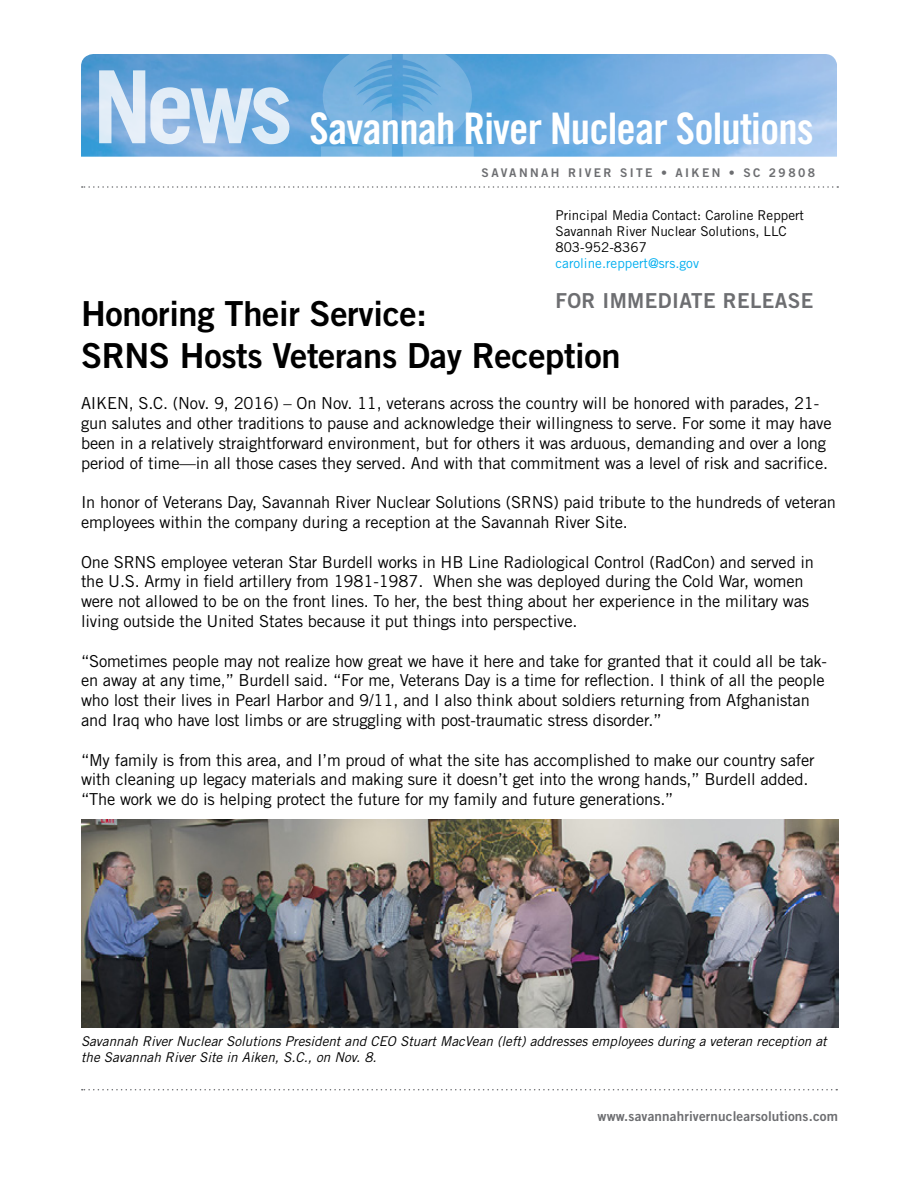
<style>
.page{position:relative;width:918px;height:1188px;background:#fff}
.page>*{position:absolute;margin:0;border:0;box-sizing:border-box;transform-origin:0 0}
.t1{font:43.5px "Trade Gothic LT Std Bd Cn 20";letter-spacing:-.02em;color:#fff}
.t2{font:34.5px/41.4px "Trade Gothic LT Std Bd 2";letter-spacing:-.01em;color:#000}
.t3{font:20.7px "Trade Gothic LT Std Bd 2";letter-spacing:.02em;color:#6d6e71}
.t4{font:16.5px/19.8px "Trade Gothic LT Std";letter-spacing:-.01em;color:#000}
.t5{font:italic 13.5px/16.2px "Trade Gothic LT Std";color:#000}
.t6{font:13.5px/16.2px "Trade Gothic LT Std";color:#000}
.t7{font:13.5px "Trade Gothic LT Std Bd 2";letter-spacing:.01em;color:#6d6e71}
.t8{font:13.5px "Trade Gothic LT Std";color:#00aeef}
.t9{font:12px "Trade Gothic LT Std Bd 2";letter-spacing:.2em;color:#6d6e71}
</style>
<div class="page">
<img style="left:81px;top:54px;width:756px;height:103px">
<svg style="left:321px;top:54px;width:71px;height:103px;background:#6eaedd"></svg>
<svg style="left:403px;top:54px;width:71px;height:103px;background:#71b0df"></svg>
<svg style="left:99px;top:70px;width:190px;height:74px;background:#a7c9e8"></svg>
<svg style="left:82px;top:1089px;width:755px;height:1px"></svg>
<svg style="left:82px;top:186px;width:756px;height:2px"></svg>
<img style="left:81px;top:819px;width:757px;height:209px">
<h1 class="t1" style="left:310px;top:102px;width:506px">Savannah River Nuclear Solutions</h1>
<p class="t9" style="left:482px;top:165px;width:335px">SAVANNAH RIVER SITE • AIKEN • SC 29808</p>
<p class="t6" style="left:555px;top:207px;width:250px">Principal Media Contact: Caroline Reppert<br>Savannah River Nuclear Solutions, LLC<br>803-952-8367</p>
<p class="t8" style="left:555px;top:255px;width:145px">caroline.reppert@srs.gov</p>
<p class="t3" style="left:555px;top:288px;width:260px">FOR IMMEDIATE RELEASE</p>
<h2 class="t2" style="left:81px;top:293px;width:541px">Honoring Their Service:<br>SRNS Hosts Veterans Day Reception</h2>
<p class="t4" style="left:81px;top:393px;width:752px">AIKEN, S.C. (Nov. 9, 2016) – On Nov. 11, veterans across the country will be honored with parades, 21- gun salutes and other traditions to pause and acknowledge their willingness to serve. For some it may have been in a relatively straightforward environment, but for others it was arduous, demanding and over a long period of time—in all those cases they served. And with that commitment was a level of risk and sacrifice.</p>
<p class="t4" style="left:81px;top:492px;width:757px">In honor of Veterans Day, Savannah River Nuclear Solutions (SRNS) paid tribute to the hundreds of veteran employees within the company during a reception at the Savannah River Site.</p>
<p class="t4" style="left:81px;top:552px;width:735px">One SRNS employee veteran Star Burdell works in HB Line Radiological Control (RadCon) and served in the U.S. Army in field artillery from 1981-1987. When she was deployed during the Cold War, women were not allowed to be on the front lines. To her, the best thing about her experience in the military was living outside the United States because it put things into perspective.</p>
<p class="t4" style="left:81px;top:651px;width:748px">“Sometimes people may not realize how great we have it here and take for granted that it could all be tak&shy;en away at any time,” Burdell said. “For me, Veterans Day is a time for reflection. I think of all the people who lost their lives in Pearl Harbor and 9/11, and I also think about soldiers returning from Afghanistan and Iraq who have lost limbs or are struggling with post-traumatic stress disorder.”</p>
<p class="t4" style="left:81px;top:750px;width:735px">“My family is from this area, and I’m proud of what the site has accomplished to make our country safer with cleaning up legacy materials and making sure it doesn’t get into the wrong hands,” Burdell added. “The work we do is helping protect the future for my family and future generations.”</p>
<p class="t5" style="left:81px;top:1034px;width:747px">Savannah River Nuclear Solutions President and CEO Stuart MacVean (left) addresses employees during a veteran reception at the Savannah River Site in Aiken, S.C., on Nov. 8.</p>
<p class="t7" style="left:598px;top:1107px;width:242px">www.savannahrivernuclearsolutions.com</p>
</div>
